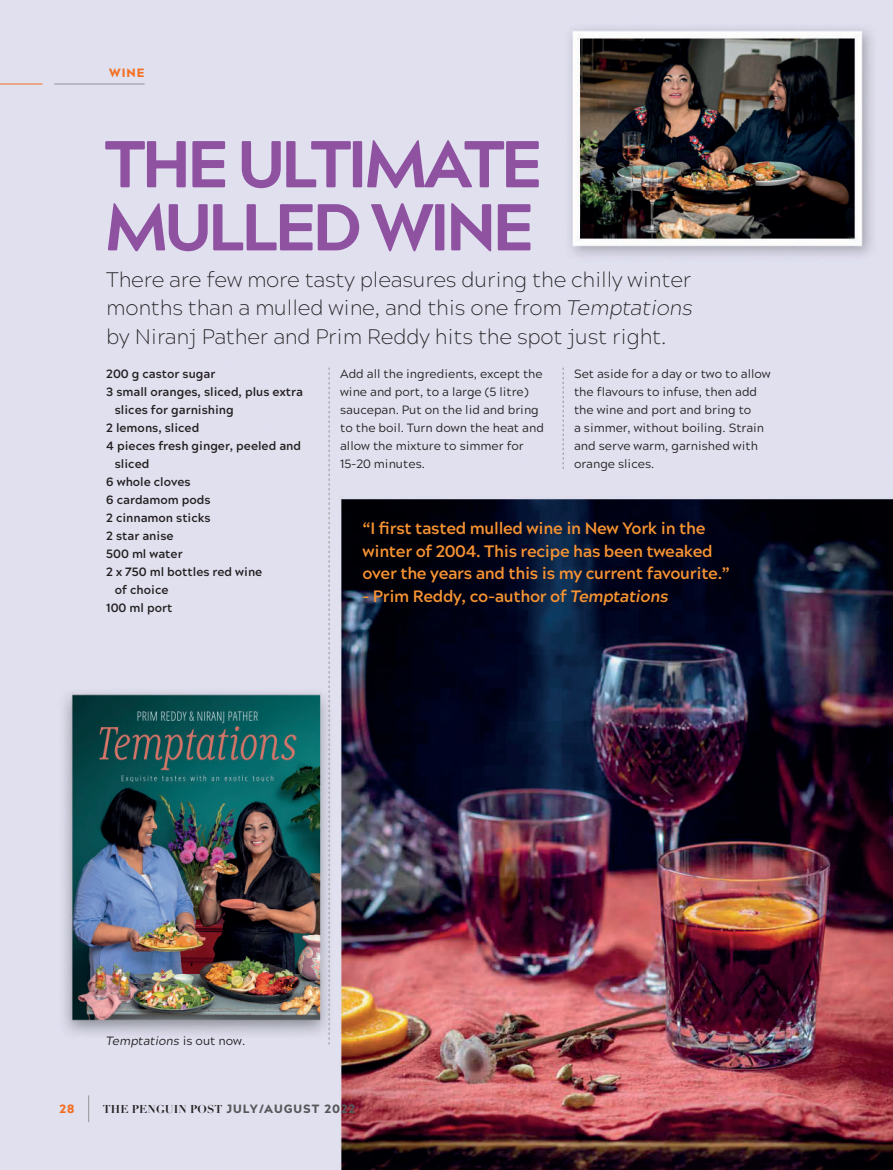
<style>
.page{position:relative;width:893px;height:1170px;background:#fff}
.page>*{position:absolute;margin:0;border:0;box-sizing:border-box;transform-origin:0 0}
.t1{font:800 66px/63px "Acherus Grotesque";letter-spacing:-.06em;color:#8e52a1}
.t2{font:200 21px/28.5px "Acherus Grotesque";letter-spacing:-.01em;color:#231f20;text-align:justify}
.t3{font:700 16.5px/22.5px "Acherus Grotesque";letter-spacing:-.02em;color:#f79332}
.t4{font:12px/18px "Acherus Grotesque";color:#231f20}
.t5{font:700 12px "Acherus Grotesque";color:#231f20}
.t6{font:900 12px "Acherus Grotesque";letter-spacing:.08em;color:#57585a}
.t7{font:italic 12px "Acherus Grotesque";letter-spacing:-.005em;color:#231f20}
.t8{font:900 12px "Acherus Grotesque";letter-spacing:.08em;color:#f36e21}
.s1{font-style:italic}
.s2{font-style:normal}
.s3{font-family:"Didot LH";font-weight:700;font-size:11.25px;color:#231f20}
</style>
<div class="page">
<img style="left:0;top:0;width:893px;height:1169px">
<svg style="left:88px;top:1095px;width:1px;height:26px"></svg>
<hr style="left:0;top:84px;width:43px;height:1px;background:#f36e21">
<hr style="left:54px;top:84px;width:91px;height:1px;background:#939598">
<svg style="left:329px;top:367px;width:1px;height:677px"></svg>
<svg style="left:563px;top:367px;width:1px;height:102px"></svg>
<p class="t8" style="left:109px;top:62px;width:37px">WINE</p>
<h1 class="t1" style="left:105px;top:129px;width:439px">THE ULTIMATE<br>MULLED WINE</h1>
<h2 class="t2" style="left:106px;top:264px;width:588px">There are few more tasty pleasures during the chilly winter months than a mulled wine, and this one from <span class="s1">Temptations </span>by Niranj Pather and Prim Reddy hits the spot just right.</h2>
<p class="t5" style="left:106px;top:364px;width:111px">200 g castor sugar</p>
<p class="t5" style="left:106px;top:382px;width:198px">3 small oranges, sliced, plus extra</p>
<p class="t5" style="left:115px;top:400px;width:120px">slices for garnishing</p>
<p class="t5" style="left:106px;top:418px;width:95px">2 lemons, sliced</p>
<p class="t5" style="left:106px;top:436px;width:196px">4 pieces fresh ginger, peeled and</p>
<p class="t5" style="left:115px;top:454px;width:36px">sliced</p>
<p class="t5" style="left:106px;top:472px;width:86px">6 whole cloves</p>
<p class="t5" style="left:106px;top:490px;width:106px">6 cardamom pods</p>
<p class="t5" style="left:106px;top:508px;width:106px">2 cinnamon sticks</p>
<p class="t5" style="left:106px;top:526px;width:69px">2 star anise</p>
<p class="t5" style="left:106px;top:544px;width:78px">500 ml water</p>
<p class="t5" style="left:106px;top:562px;width:158px">2 x 750 ml bottles red wine</p>
<p class="t5" style="left:115px;top:580px;width:55px">of choice</p>
<p class="t5" style="left:106px;top:598px;width:68px">100 ml port</p>
<p class="t4" style="left:340px;top:364px;width:205px">Add all the ingredients, except the wine and port, to a large (5 litre) saucepan. Put on the lid and bring to the boil. Turn down the heat and allow the mixture to simmer for<br>15–20 minutes.</p>
<p class="t4" style="left:574px;top:364px;width:198px">Set aside for a day or two to allow the flavours to infuse, then add the wine and port and bring to<br>a simmer, without boiling. Strain and serve warm, garnished with orange slices.</p>
<h3 class="t3" style="left:362px;top:516px;width:369px">“I first tasted mulled wine in New York in the winter of 2004. This recipe has been tweaked over the years and this is my current favourite.”</h3>
<h3 class="t3" style="left:362px;top:584px;width:307px">– Prim Reddy, co-author of <span class="s1">Temptations</span></h3>
<p class="t7" style="left:106px;top:1030px;width:140px">Temptations <span class="s2">is out now.</span></p>
<p class="t8" style="left:60px;top:1098px;width:16px">28</p>
<p class="t6" style="left:103px;top:1098px;width:254px"><span class="s3">THE PENGUIN POST</span> JULY/AUGUST 2022</p>
</div>
